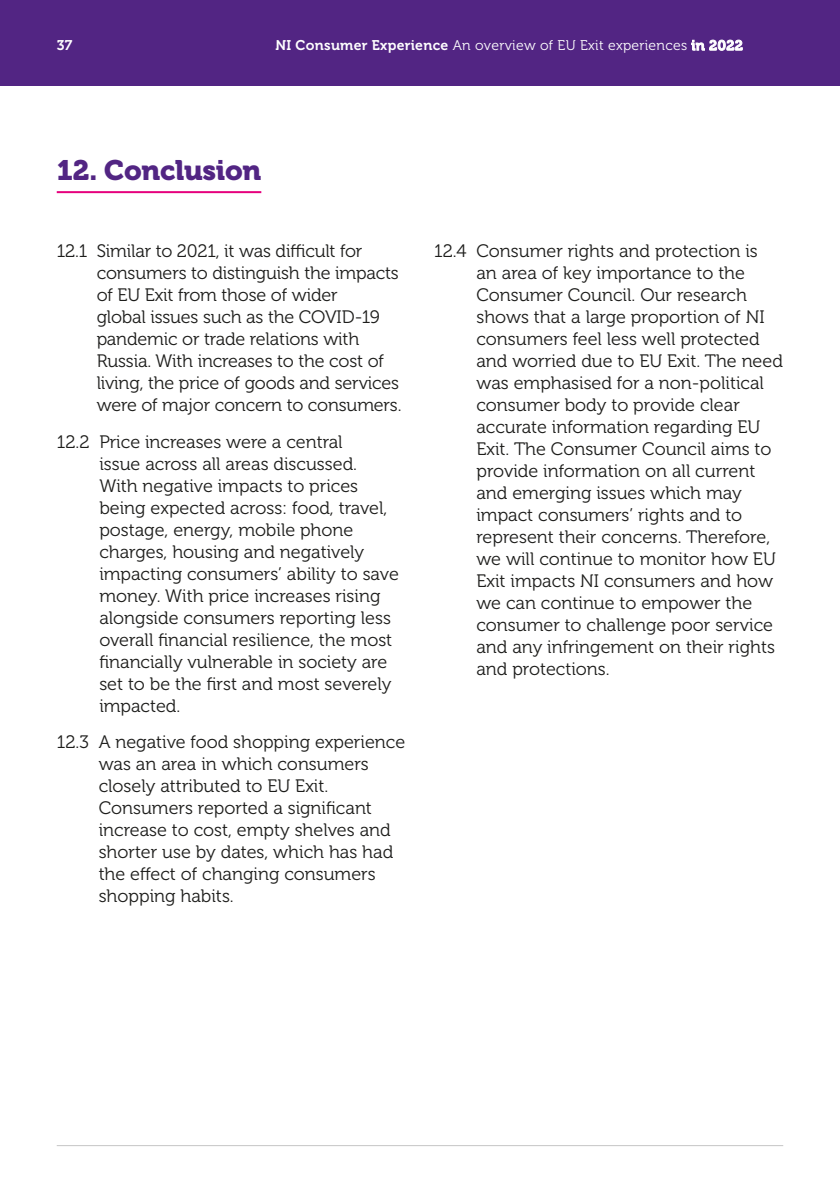
<style>
.page{position:relative;width:840px;height:1191px;background:#fff}
.page>*{position:absolute;margin:0;border:0;box-sizing:border-box;transform-origin:0 0}
.t1{font:28px "Museo 900";letter-spacing:-.01em;color:#522583}
.t2{font:18px/22px "Museo 300";color:#1d1d1b}
.t3{font:14px "Museo 300";letter-spacing:.02em;color:#fff}
.t4{font:14px "Museo 700";color:#fff}
.s1{font-family:"Museo 700"}
</style>
<div class="page">
<hr style="left:57px;top:191px;width:204px;height:2px;background:#e6007d">
<div style="left:0;top:0;width:839px;height:85px;background:#522583"></div>
<hr style="left:57px;top:1145px;width:725px;height:1px;background:#c6c6c6">
<p class="t4" style="left:57px;top:38px;width:17px">37</p>
<p class="t3" style="left:275px;top:38px;width:468px"><span class="s1">NI Consumer Experience</span> An overview of EU Exit experiences <span class="s1">in 2022</span></p>
<h2 class="t1" style="left:57px;top:154px;width:206px">12. Conclusion</h2>
<p class="t2" style="left:97px;top:240px;width:306px;text-indent:-40px">12.1 Similar to 2021, it was difcult for consumers to distinguish the impacts of EU Exit from those of wider<br>global issues such as the COVID-19 pandemic or trade relations with Russia. With increases to the cost of living, the price of goods and services were of major concern to consumers.</p>
<p class="t2" style="left:99px;top:431px;width:301px;text-indent:-43px">12.2 Price increases were a central<br>issue across all areas discussed.<br>With negative impacts to prices being expected across: food, travel, postage, energy, mobile phone charges, housing and negatively impacting consumers’ ability to save money. With price increases rising alongside consumers reporting less overall fnancial resilience, the most fnancially vulnerable in society are set to be the frst and most severely impacted.</p>
<p class="t2" style="left:99px;top:731px;width:308px;text-indent:-42px">12.3 A negative food shopping experience was an area in which consumers closely attributed to EU Exit.<br>Consumers reported a signifcant increase to cost, empty shelves and shorter use by dates, which has had the efect of changing consumers shopping habits.</p>
<p class="t2" style="left:476px;top:240px;width:308px;text-indent:-42px">12.4 Consumer rights and protection is<br>an area of key importance to the Consumer Council. Our research shows that a large proportion of NI consumers feel less well protected and worried due to EU Exit. The need was emphasised for a non-political consumer body to provide clear accurate information regarding EU Exit. The Consumer Council aims to provide information on all current and emerging issues which may impact consumers’ rights and to represent their concerns. Therefore, we will continue to monitor how EU Exit impacts NI consumers and how we can continue to empower the consumer to challenge poor service and any infringement on their rights and protections.</p>
</div>
